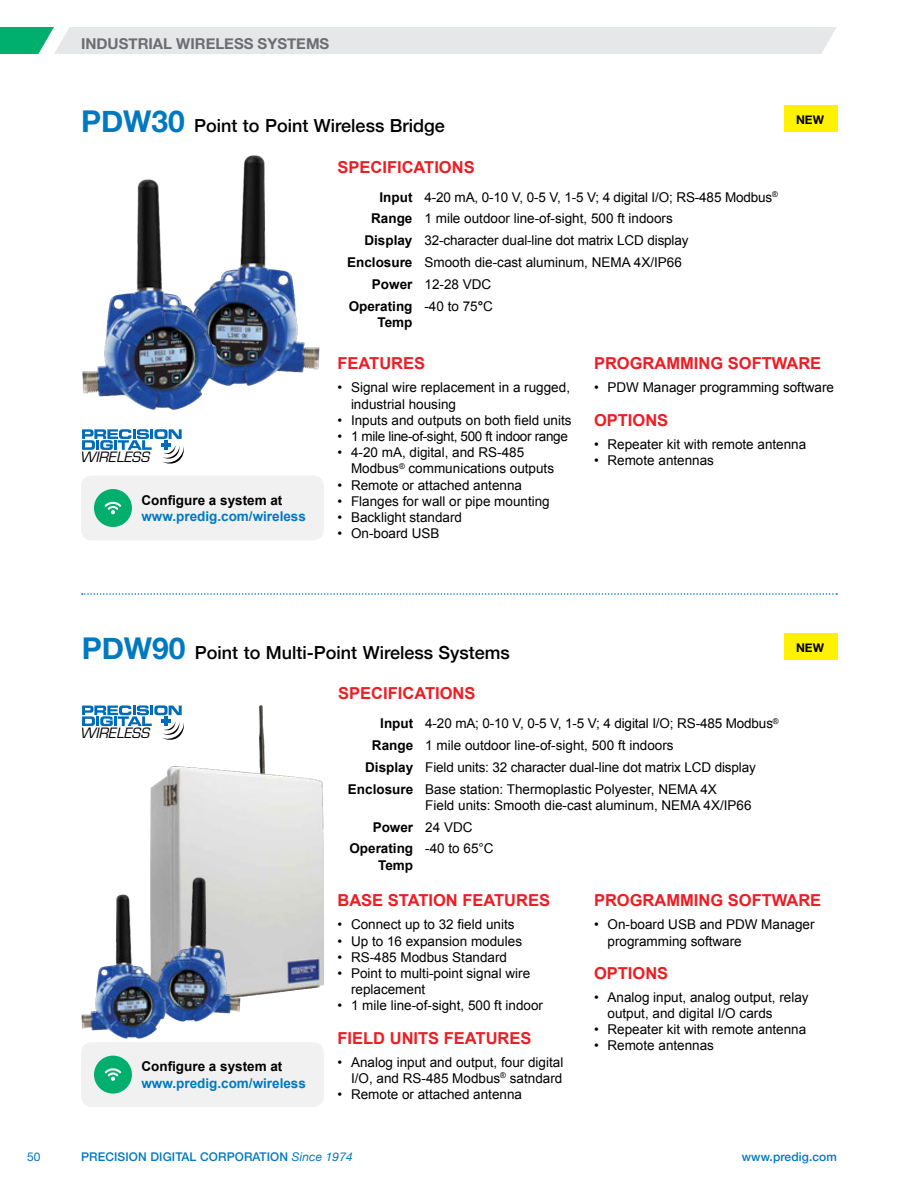
<style>
.page{position:relative;width:918px;height:1188px;background:#fff}
.page>*{position:absolute;margin:0;border:0;box-sizing:border-box;transform-origin:0 0}
.t1{font:500 18px "Helvetica Neue";color:#000}
.t2{font:700 16.5px "Arial";color:#ed1d24}
.t3{font:700 15px "Helvetica Neue";color:#6d6e71}
.t4{font:italic 13.95px "Eurostile LT Std";color:#000}
.t5{font:13.5px/16.2px "Arial";color:#000}
.t6{font:700 13.5px "Arial";color:#000}
.t7{font:700 13.5px "Arial";color:#0079c1}
.t8{font:13.5px "Arial";letter-spacing:-.025em;color:#000}
.t9{font:500 12px "Helvetica Neue";letter-spacing:.01em;color:#0079c1}
.t10{font:700 12px "Helvetica Neue";color:#000}
.t11{font:12px "Helvetica Neue";color:#0079c1}
.s1{font-weight:700;font-size:30px;color:#0079c1}
.s2{font-weight:700}
.s3{font-weight:400}
.s4{font-weight:400;font-style:italic}
</style>
<div class="page">
<svg style="left:82px;top:593px;width:755px;height:2px"></svg>
<img style="left:219px;top:155px;width:101px;height:231px">
<img style="left:82px;top:179px;width:137px;height:231px">
<img style="left:151px;top:706px;width:173px;height:291px">
<img style="left:155px;top:876px;width:86px;height:146px">
<img style="left:81px;top:893px;width:86px;height:146px">
<div style="left:81px;top:476px;width:243px;height:64px;background:#f1f1f2;border-radius:11px"></div>
<div style="left:94px;top:489px;width:38px;height:38px;background:#00ae6e;border-radius:50%"></div>
<svg style="left:105px;top:501px;width:16px;height:13px"></svg>
<div style="left:81px;top:1042px;width:243px;height:65px;background:#f1f1f2;border-radius:11px"></div>
<div style="left:94px;top:1056px;width:38px;height:38px;background:#00ae6e;border-radius:50%"></div>
<svg style="left:105px;top:1068px;width:16px;height:13px"></svg>
<svg style="left:82px;top:429px;width:102px;height:35px"></svg>
<svg style="left:82px;top:706px;width:102px;height:34px"></svg>
<svg style="left:0;top:27px;width:837px;height:27px;background:#dae4e1"></svg>
<div style="left:784px;top:105px;width:54px;height:27px;background:#fff200"></div>
<div style="left:784px;top:633px;width:54px;height:27px;background:#fff200"></div>
<p class="t3" style="left:81px;top:31px;width:250px">INDUSTRIAL WIRELESS SYSTEMS</p>
<h1 class="t1" style="left:81px;top:112px;width:365px"><span class="s1">PDW30</span> Point to Point Wireless Bridge</h1>
<p class="t2" style="left:338px;top:156px;width:139px">SPECIFICATIONS</p>
<p class="t5" style="left:380px;top:189px;width:400px"><span class="s2">Input</span> 4-20 mA, 0-10 V, 0-5 V, 1-5 V; 4 digital I/O; RS-485 Modbus<sup>®</sup></p>
<p class="t5" style="left:371px;top:211px;width:303px"><span class="s2">Range</span> 1 mile outdoor line-of-sight, 500 ft indoors</p>
<p class="t5" style="left:364px;top:233px;width:326px"><span class="s2">Display</span> 32-character dual-line dot matrix LCD display</p>
<p class="t5" style="left:347px;top:254px;width:336px"><span class="s2">Enclosure</span> Smooth die-cast aluminum, NEMA 4X/IP66</p>
<p class="t5" style="left:372px;top:276px;width:121px"><span class="s2">Power</span> 12-28 VDC</p>
<p class="t6" style="left:349px;top:297px;width:65px">Operating</p>
<p class="t6" style="left:377px;top:313px;width:37px">Temp</p>
<p class="t5" style="left:424px;top:298px;width:70px">-40 to 75<span class="s2">°</span>C</p>
<p class="t10" style="left:796px;top:111px;width:29px">NEW</p>
<p class="t4" style="left:80px;top:449px;width:71px">WIRELESS</p>
<p class="t6" style="left:141px;top:491px;width:143px">Configure a system at</p>
<p class="t7" style="left:141px;top:507px;width:166px">www.predig.com/wireless</p>
<p class="t2" style="left:338px;top:353px;width:89px">FEATURES</p>
<p class="t5" style="left:351px;top:380px;width:221px;text-indent:-14px">• Signal wire replacement in a rugged, industrial housing</p>
<p class="t5" style="left:338px;top:412px;width:236px">• Inputs and outputs on both field units</p>
<p class="t8" style="left:338px;top:427px;width:232px">• 1 mile line-of-sight, 500 ft indoor range</p>
<p class="t5" style="left:351px;top:445px;width:205px;text-indent:-14px">• 4-20 mA, digital, and RS-485<br>Modbus<sup>®</sup> communications outputs</p>
<p class="t5" style="left:338px;top:477px;width:186px">• Remote or attached antenna</p>
<p class="t5" style="left:338px;top:493px;width:214px">• Flanges for wall or pipe mounting</p>
<p class="t5" style="left:338px;top:509px;width:126px">• Backlight standard</p>
<p class="t5" style="left:338px;top:526px;width:104px">• On-board USB</p>
<p class="t2" style="left:594px;top:353px;width:229px">PROGRAMMING SOFTWARE</p>
<p class="t5" style="left:594px;top:380px;width:242px">• PDW Manager programming software</p>
<p class="t2" style="left:594px;top:409px;width:76px">OPTIONS</p>
<p class="t5" style="left:594px;top:436px;width:214px">• Repeater kit with remote antenna</p>
<p class="t5" style="left:594px;top:452px;width:122px">• Remote antennas</p>
<h1 class="t1" style="left:82px;top:638px;width:430px"><span class="s1">PDW90</span> Point to Multi-Point Wireless Systems</h1>
<p class="t10" style="left:796px;top:639px;width:29px">NEW</p>
<p class="t4" style="left:80px;top:725px;width:71px">WIRELESS</p>
<p class="t6" style="left:141px;top:1058px;width:143px">Configure a system at</p>
<p class="t7" style="left:141px;top:1074px;width:166px">www.predig.com/wireless</p>
<p class="t2" style="left:338px;top:683px;width:139px">SPECIFICATIONS</p>
<p class="t5" style="left:380px;top:715px;width:400px"><span class="s2">Input</span> 4-20 mA; 0-10 V, 0-5 V, 1-5 V; 4 digital I/O; RS-485 Modbus<sup>®</sup></p>
<p class="t5" style="left:372px;top:737px;width:303px"><span class="s2">Range</span> 1 mile outdoor line-of-sight, 500 ft indoors</p>
<p class="t5" style="left:365px;top:759px;width:392px"><span class="s2">Display</span> Field units: 32 character dual-line dot matrix LCD display</p>
<p class="t5" style="left:348px;top:781px;width:370px"><span class="s2">Enclosure</span> Base station: Thermoplastic Polyester, NEMA 4X</p>
<p class="t5" style="left:425px;top:797px;width:328px">Field units: Smooth die-cast aluminum, NEMA 4X/IP66</p>
<p class="t6" style="left:373px;top:818px;width:101px">Power <span class="s3">24 VDC</span></p>
<p class="t6" style="left:349px;top:840px;width:65px">Operating</p>
<p class="t6" style="left:378px;top:856px;width:37px">Temp</p>
<p class="t5" style="left:425px;top:841px;width:70px">-40 to 65°C</p>
<p class="t2" style="left:338px;top:890px;width:214px">BASE STATION FEATURES</p>
<p class="t5" style="left:338px;top:917px;width:179px">• Connect up to 32 field units</p>
<p class="t5" style="left:338px;top:933px;width:186px">• Up to 16 expansion modules</p>
<p class="t5" style="left:338px;top:949px;width:171px">• RS-485 Modbus Standard</p>
<p class="t5" style="left:351px;top:965px;width:181px;text-indent:-14px">• Point to multi-point signal wire replacement</p>
<p class="t5" style="left:338px;top:998px;width:207px">• 1 mile line-of-sight, 500 ft indoor</p>
<p class="t2" style="left:338px;top:1027px;width:196px">FIELD UNITS FEATURES</p>
<p class="t5" style="left:338px;top:1054px;width:227px;text-align:right">• Analog input and output, four digital<br>I/O, and RS-485 Modbus<sup>®</sup> satndard</p>
<p class="t5" style="left:338px;top:1086px;width:186px">• Remote or attached antenna</p>
<p class="t2" style="left:594px;top:890px;width:229px">PROGRAMMING SOFTWARE</p>
<p class="t5" style="left:608px;top:917px;width:209px;text-indent:-14px">• On-board USB and PDW Manager programming software</p>
<p class="t2" style="left:594px;top:962px;width:76px">OPTIONS</p>
<p class="t5" style="left:608px;top:989px;width:203px;text-indent:-14px">• Analog input, analog output, relay output, and digital I/O cards</p>
<p class="t5" style="left:594px;top:1022px;width:214px">• Repeater kit with remote antenna</p>
<p class="t5" style="left:594px;top:1038px;width:122px">• Remote antennas</p>
<p class="t11" style="left:27px;top:1148px;width:15px">50</p>
<p class="t9" style="left:81px;top:1147px;width:273px">PRECISION DIGITAL CORPORATION <span class="s4">Since 1974</span></p>
<p class="t9" style="left:742px;top:1147px;width:97px">www.predig.com</p>
</div>
